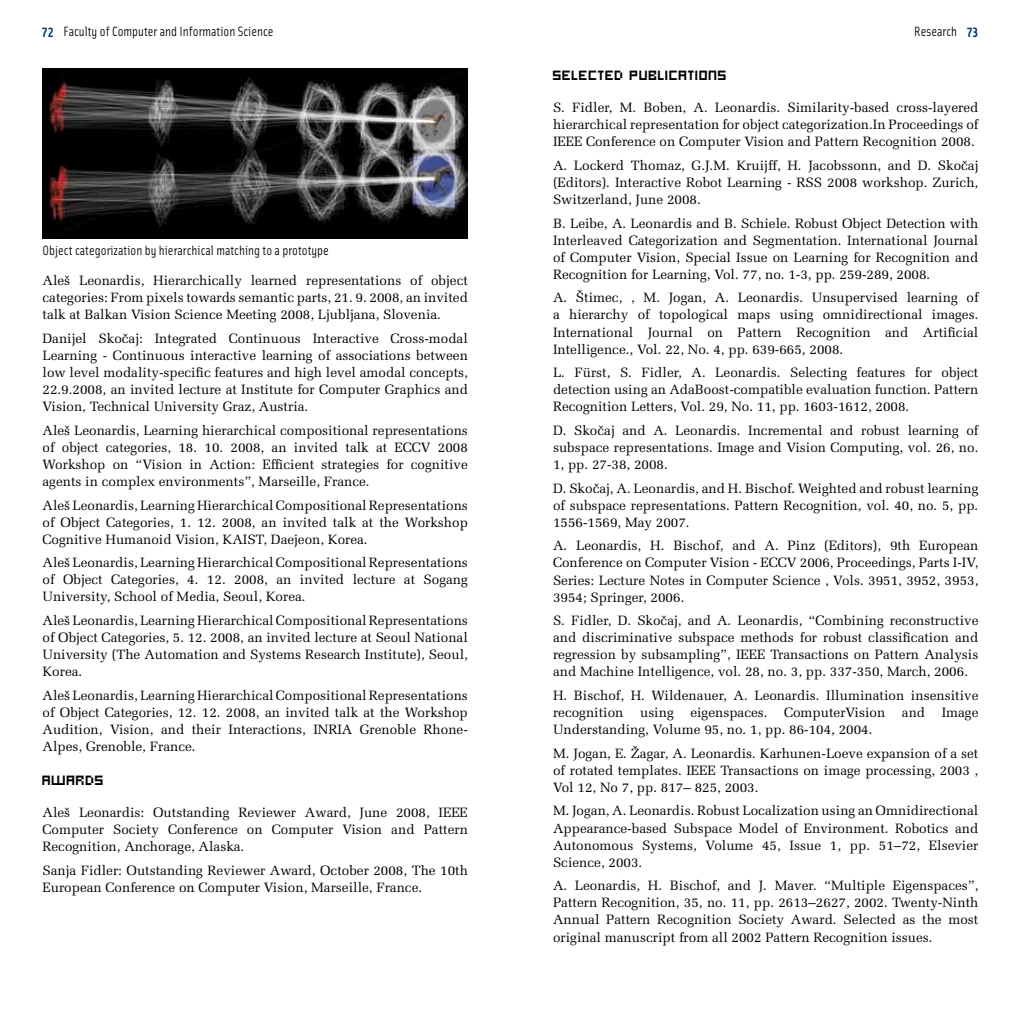
<style>
.page{position:relative;width:1021px;height:1021px;background:#fff}
.page>*{position:absolute;margin:0;border:0;box-sizing:border-box;transform-origin:0 0}
.t1{font:15px "INN Hooge 0555";color:#000}
.t2{font:13.5px/17.1px "INN Melior";color:#000;text-align:justify}
.t3{font:13.5px "INN Solex Lining";color:#000}
.s1{font-weight:700;color:#003974}
</style>
<div class="page">
<img style="left:43px;top:68px;width:425px;height:170px">
<p class="t3" style="left:42px;top:23px;width:233px"><span class="s1">72</span> Faculty of Computer and Information Science</p>
<p class="t3" style="left:914px;top:23px;width:66px">Research <span class="s1">73</span></p>
<p class="t3" style="left:43px;top:242px;width:288px">Object categorization by hierarchical matching to a prototype</p>
<p class="t2" style="left:43px;top:272px;width:427px">Aleš Leonardis, Hierarchically learned representations of object categories: From pixels towards semantic parts, 21. 9. 2008, an invited talk at Balkan Vision Science Meeting 2008, Ljubljana, Slovenia.</p>
<p class="t2" style="left:43px;top:329px;width:427px">Danijel Skočaj: Integrated Continuous Interactive Cross-modal Learning - Continuous interactive learning of associations between low level modality-specific features and high level amodal concepts, 22.9.2008, an invited lecture at Institute for Computer Graphics and Vision, Technical University Graz, Austria.</p>
<p class="t2" style="left:43px;top:421px;width:427px">Aleš Leonardis, Learning hierarchical compositional representations of object categories, 18. 10. 2008, an invited talk at ECCV 2008<br>Workshop on “Vision in Action: Efficient strategies for cognitive agents in complex environments”, Marseille, France.</p>
<p class="t2" style="left:43px;top:496px;width:427px">Aleš Leonardis, Learning Hierarchical Compositional Representations of Object Categories, 1. 12. 2008, an invited talk at the Workshop Cognitive Humanoid Vision, KAIST, Daejeon, Korea.</p>
<p class="t2" style="left:43px;top:554px;width:427px">Aleš Leonardis, Learning Hierarchical Compositional Representations of Object Categories, 4. 12. 2008, an invited lecture at Sogang University, School of Media, Seoul, Korea.</p>
<p class="t2" style="left:43px;top:612px;width:427px">Aleš Leonardis, Learning Hierarchical Compositional Representations of Object Categories, 5. 12. 2008, an invited lecture at Seoul National University (The Automation and Systems Research Institute), Seoul, Korea.</p>
<p class="t2" style="left:43px;top:686px;width:427px">Aleš Leonardis, Learning Hierarchical Compositional Representations of Object Categories, 12. 12. 2008, an invited talk at the Workshop Audition, Vision, and their Interactions, INRIA Grenoble Rhone-Alpes, Grenoble, France.</p>
<p class="t1" style="left:43px;top:770px;width:21px">AWARDS</p>
<p class="t2" style="left:43px;top:804px;width:427px">Aleš Leonardis: Outstanding Reviewer Award, June 2008, IEEE Computer Society Conference on Computer Vision and Pattern Recognition, Anchorage, Alaska.</p>
<p class="t2" style="left:43px;top:861px;width:427px">Sanja Fidler: Outstanding Reviewer Award, October 2008, The 10th<br>European Conference on Computer Vision, Marseille, France.</p>
<p class="t1" style="left:553px;top:65px;width:19px">SELECTED</p>
<p class="t1" style="left:630px;top:65px;width:19px">PUBLICATIONS</p>
<p class="t2" style="left:553px;top:99px;width:427px">S. Fidler, M. Boben, A. Leonardis. Similarity-based cross-layered hierarchical representation for object categorization.In Proceedings of IEEE Conference on Computer Vision and Pattern Recognition 2008.</p>
<p class="t2" style="left:553px;top:157px;width:427px">A. Lockerd Thomaz, G.J.M. Kruijff, H. Jacobssonn, and D. Skočaj (Editors). Interactive Robot Learning - RSS 2008 workshop. Zurich, Switzerland, June 2008.</p>
<p class="t2" style="left:553px;top:214px;width:427px">B. Leibe, A. Leonardis and B. Schiele. Robust Object Detection with Interleaved Categorization and Segmentation. International Journal of Computer Vision, Special Issue on Learning for Recognition and Recognition for Learning, Vol. 77, no. 1-3, pp. 259-289, 2008.</p>
<p class="t2" style="left:553px;top:289px;width:427px">A. Štimec, , M. Jogan, A. Leonardis. Unsupervised learning of a hierarchy of topological maps using omnidirectional images.<br>International Journal on Pattern Recognition and Artificial Intelligence., Vol. 22, No. 4, pp. 639-665, 2008.</p>
<p class="t2" style="left:553px;top:364px;width:427px">L. Fürst, S. Fidler, A. Leonardis. Selecting features for object detection using an AdaBoost-compatible evaluation function. Pattern Recognition Letters, Vol. 29, No. 11, pp. 1603-1612, 2008.</p>
<p class="t2" style="left:553px;top:422px;width:427px">D. Skočaj and A. Leonardis. Incremental and robust learning of subspace representations. Image and Vision Computing, vol. 26, no.<br>1, pp. 27-38, 2008.</p>
<p class="t2" style="left:553px;top:479px;width:427px">D. Skočaj, A. Leonardis, and H. Bischof. Weighted and robust learning of subspace representations. Pattern Recognition, vol. 40, no. 5, pp.<br>1556-1569, May 2007.</p>
<p class="t2" style="left:553px;top:537px;width:427px">A. Leonardis, H. Bischof, and A. Pinz (Editors), 9th European Conference on Computer Vision - ECCV 2006, Proceedings, Parts I-IV, Series: Lecture Notes in Computer Science , Vols. 3951, 3952, 3953, 3954; Springer, 2006.</p>
<p class="t2" style="left:553px;top:612px;width:427px">S. Fidler, D. Skočaj, and A. Leonardis, “Combining reconstructive and discriminative subspace methods for robust classification and regression by subsampling”, IEEE Transactions on Pattern Analysis and Machine Intelligence, vol. 28, no. 3, pp. 337-350, March, 2006.</p>
<p class="t2" style="left:553px;top:686px;width:427px">H. Bischof, H. Wildenauer, A. Leonardis. Illumination insensitive recognition using eigenspaces. ComputerVision and Image Understanding, Volume 95, no. 1, pp. 86-104, 2004.</p>
<p class="t2" style="left:553px;top:744px;width:427px">M. Jogan, E. Žagar, A. Leonardis. Karhunen-Loeve expansion of a set of rotated templates. IEEE Transactions on image processing, 2003 , Vol 12, No 7, pp. 817– 825, 2003.</p>
<p class="t2" style="left:553px;top:802px;width:427px">M. Jogan, A. Leonardis. Robust Localization using an Omnidirectional Appearance-based Subspace Model of Environment. Robotics and Autonomous Systems, Volume 45, Issue 1, pp. 51–72, Elsevier Science, 2003.</p>
<p class="t2" style="left:553px;top:877px;width:427px">A. Leonardis, H. Bischof, and J. Maver. “Multiple Eigenspaces”, Pattern Recognition, 35, no. 11, pp. 2613–2627, 2002. Twenty-Ninth Annual Pattern Recognition Society Award. Selected as the most original manuscript from all 2002 Pattern Recognition issues.</p>
</div>
